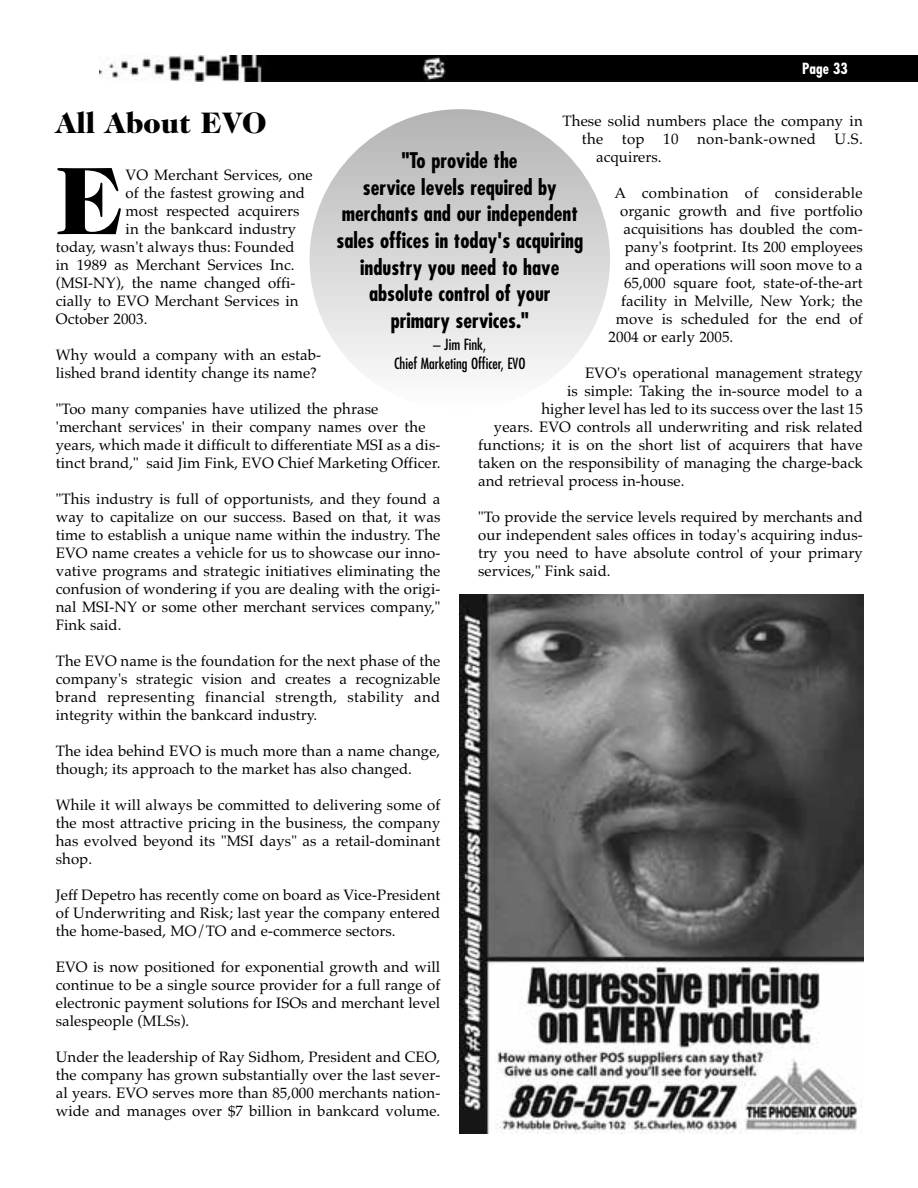
<style>
.page{position:relative;width:918px;height:1188px;background:#fff}
.page>*{position:absolute;margin:0;border:0;box-sizing:border-box;transform-origin:0 0}
.t1{font:900 97.05px "Caslon Two Twenty Four";color:#000}
.t2{font:900 30px "Caslon Two Twenty Four";color:#000}
.t3{font:700 condensed 21px/26.5px "Futura";color:#000;text-align:center}
.t4{font:15px/18px "Palatino";letter-spacing:.005em;color:#000;text-align:justify}
.t5{font:15px "Palatino";letter-spacing:.025em;color:#000}
.t6{font:condensed 15px/19.4px "Futura";color:#000;text-align:center}
.t7{font:700 condensed 15px "Futura";letter-spacing:.005em;color:#fff}
</style>
<div class="page">
<img style="left:99px;top:56px;width:819px;height:25px">
<img style="left:459px;top:594px;width:405px;height:540px">
<div style="left:310px;top:109px;width:300px;height:301px;background:linear-gradient(to bottom,#b3b3b3,#fefefe);border-radius:50%"></div>
<p class="t7" style="left:802px;top:62px;width:47px">Page 33</p>
<h2 class="t2" style="left:56px;top:111px;width:212px">All About EVO</h2>
<h1 class="t1" style="left:56px;top:163px;width:70px">E</h1>
<p class="t4" style="left:126px;top:168px;width:189px">VO Merchant Services, one</p>
<p class="t4" style="left:563px;top:114px;width:302px">These solid numbers place the company in</p>
<p class="t5" style="left:582px;top:133px;width:283px">the top 10 non-bank-owned U.S.</p>
<p class="t4" style="left:596px;top:150px;width:67px">acquirers.</p>
<p class="t5" style="left:615px;top:187px;width:250px">A combination of considerable</p>
<p class="t4" style="left:620px;top:204px;width:244px">organic growth and five portfolio</p>
<p class="t4" style="left:624px;top:222px;width:241px">acquisitions has doubled the com-</p>
<p class="t4" style="left:625px;top:240px;width:239px">pany's footprint. Its 200 employees</p>
<p class="t4" style="left:625px;top:258px;width:239px">and operations will soon move to a</p>
<p class="t4" style="left:624px;top:276px;width:240px">65,000 square foot, state-of-the-art</p>
<p class="t4" style="left:621px;top:294px;width:243px">facility in Melville, New York; the</p>
<p class="t4" style="left:616px;top:312px;width:248px">move is scheduled for the end of</p>
<p class="t4" style="left:609px;top:330px;width:126px">2004 or early 2005.</p>
<p class="t4" style="left:585px;top:366px;width:279px">EVO's operational management strategy</p>
<p class="t4" style="left:567px;top:384px;width:297px">is simple: Taking the in-source model to a</p>
<p class="t4" style="left:541px;top:402px;width:323px">higher level has led to its success over the last 15</p>
<p class="t4" style="left:494px;top:420px;width:370px">years. EVO controls all underwriting and risk related</p>
<p class="t4" style="left:478px;top:438px;width:386px">functions; it is on the short list of acquirers that have</p>
<p class="t4" style="left:478px;top:456px;width:386px">taken on the responsibility of managing the charge-back</p>
<p class="t4" style="left:478px;top:474px;width:208px">and retrieval process in-house.</p>
<p class="t4" style="left:478px;top:510px;width:386px">"To provide the service levels required by merchants and our independent sales offices in today's acquiring indus&shy;try you need to have absolute control of your primary services," Fink said.</p>
<h3 class="t3" style="left:336px;top:149px;width:248px">"To provide the<br>service levels required by merchants and our independent sales offices in today's acquiring industry you need to have absolute control of your<br>primary services."</h3>
<p class="t6" style="left:394px;top:336px;width:133px">– Jim Fink,<br>Chief Marketing Officer, EVO</p>
<p class="t4" style="left:126px;top:186px;width:181px">of the fastest growing and</p>
<p class="t4" style="left:126px;top:204px;width:175px">most respected acquirers</p>
<p class="t4" style="left:126px;top:222px;width:172px">in the bankcard industry</p>
<p class="t4" style="left:56px;top:240px;width:240px">today, wasn't always thus: Founded</p>
<p class="t4" style="left:56px;top:258px;width:240px">in 1989 as Merchant Services Inc.</p>
<p class="t4" style="left:56px;top:276px;width:241px">(MSI-NY), the name changed offi-</p>
<p class="t4" style="left:56px;top:294px;width:244px">cially to EVO Merchant Services in</p>
<p class="t4" style="left:56px;top:312px;width:93px">October 2003.</p>
<p class="t4" style="left:56px;top:348px;width:267px">Why would a company with an estab&shy;lished brand identity change its name?</p>
<p class="t4" style="left:56px;top:402px;width:386px;text-align:left">"Too many companies have utilized the phrase 'merchant services' in their company names over the years, which made it difficult to differentiate MSI as a dis&shy;tinct brand," said Jim Fink, EVO Chief Marketing Officer.</p>
<p class="t4" style="left:56px;top:492px;width:386px">"This industry is full of opportunists, and they found a way to capitalize on our success. Based on that, it was time to establish a unique name within the industry. The EVO name creates a vehicle for us to showcase our inno&shy;vative programs and strategic initiatives eliminating the confusion of wondering if you are dealing with the origi&shy;nal MSI-NY or some other merchant services company," Fink said.</p>
<p class="t4" style="left:56px;top:654px;width:386px">The EVO name is the foundation for the next phase of the company's strategic vision and creates a recognizable brand representing financial strength, stability and integrity within the bankcard industry.</p>
<p class="t4" style="left:56px;top:744px;width:386px">The idea behind EVO is much more than a name change, though; its approach to the market has also changed.</p>
<p class="t4" style="left:56px;top:798px;width:386px">While it will always be committed to delivering some of the most attractive pricing in the business, the company has evolved beyond its "MSI days" as a retail-dominant shop.</p>
<p class="t4" style="left:56px;top:888px;width:386px">Jeff Depetro has recently come on board as Vice-President of Underwriting and Risk; last year the company entered the home-based, MO/TO and e-commerce sectors.</p>
<p class="t4" style="left:56px;top:960px;width:386px">EVO is now positioned for exponential growth and will continue to be a single source provider for a full range of electronic payment solutions for ISOs and merchant level salespeople (MLSs).</p>
<p class="t4" style="left:56px;top:1050px;width:386px">Under the leadership of Ray Sidhom, President and CEO, the company has grown substantially over the last sever&shy;al years. EVO serves more than 85,000 merchants nation&shy;wide and manages over $7 billion in bankcard volume.</p>
</div>
